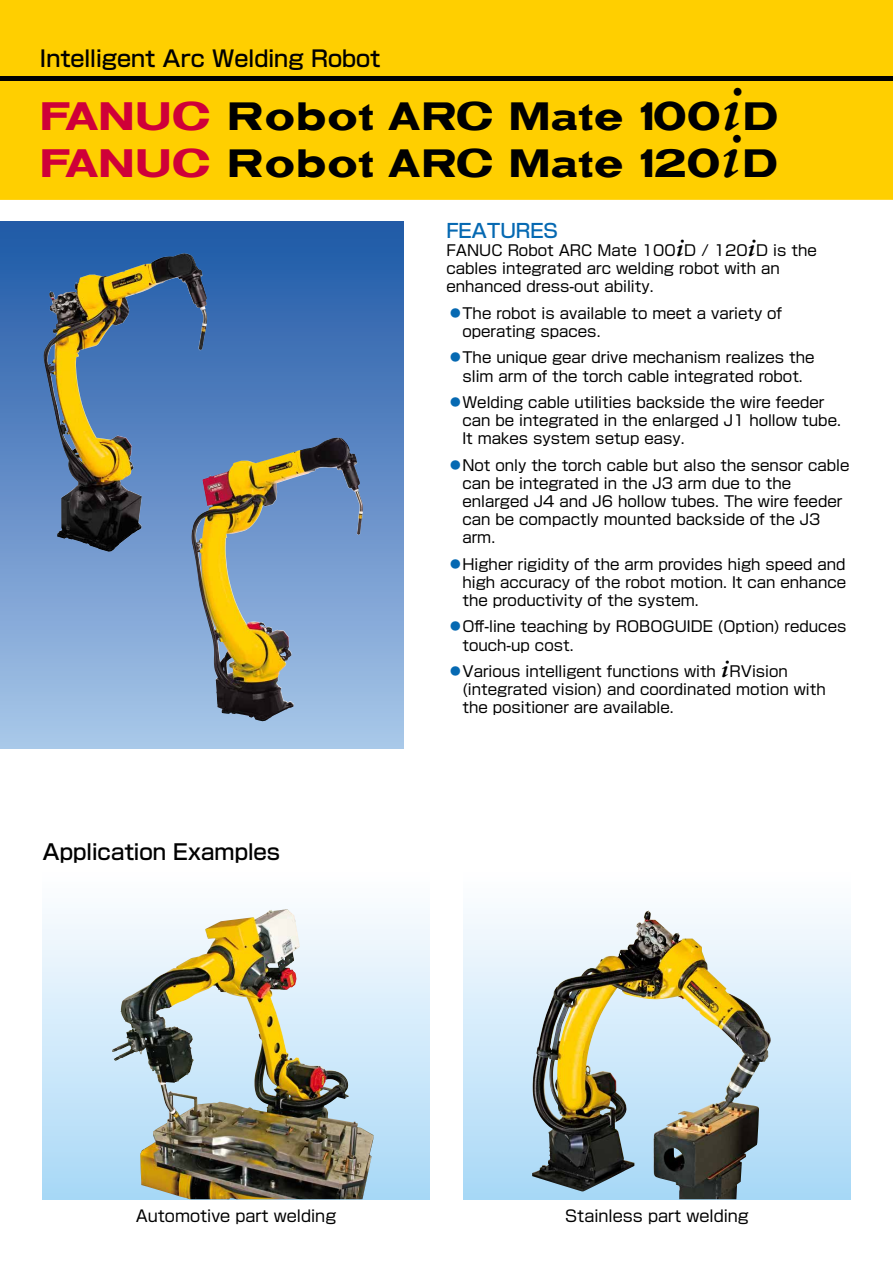
<style>
.page{position:relative;width:893px;height:1263px;background:#fff}
.page>*{position:absolute;margin:0;border:0;box-sizing:border-box;transform-origin:0 0}
.t1{font:38.25px/46.8px "Fanuc Logo 1.0 Regular";color:#000}
.t2{font:500 22.35px "Shin Go Pro";color:#000}
.t3{font:500 21.3px "Shin Go Pro";color:#000}
.t4{font:500 19.2px "Shin Go Pro";color:#0669b2}
.t5{font:15.9px "Shin Go Pro";color:#000}
.t6{font:14.85px/18px "Shin Go Pro";color:#000}
.s1{color:#cf0038}
.s2{font-family:"Fanuc Logo 1.0 Regular"}
.s3{font-weight:500;font-size:10.65px;color:#0669b2}
</style>
<div class="page">
<div style="left:0;top:0;width:893px;height:200px;background:#ffcf00"></div>
<hr style="left:0;top:77px;width:893px;height:4px;background:#000">
<svg style="left:463px;top:910px;width:387px;height:289px;background:#b9cbcf"></svg>
<img style="left:43px;top:909px;width:386px;height:290px">
<img style="left:112px;top:909px;width:174px;height:143px">
<img style="left:532px;top:911px;width:116px;height:253px">
<svg style="left:0;top:221px;width:404px;height:527px;background:#6288b8"></svg>
<img style="left:49px;top:253px;width:134px;height:63px">
<img style="left:191px;top:438px;width:141px;height:276px">
<h2 class="t2" style="left:39px;top:40px;width:342px">Intelligent Arc Welding Robot</h2>
<h1 class="t1" style="left:40px;top:89px;width:740px"><span class="s1">&lt;</span> Robot ARC Mate 100+D <span class="s1">&lt;</span> Robot ARC Mate 120+D</h1>
<h3 class="t3" style="left:43px;top:835px;width:239px">Application Examples</h3>
<p class="t4" style="left:446px;top:215px;width:113px">FEATURES</p>
<p class="t6" style="left:446px;top:240px;width:372px">FANUC Robot ARC Mate 100<span class="s2">+</span>D / 120<span class="s2">+</span>D is the cables integrated arc welding robot with an enhanced dress-out ability.</p>
<p class="t6" style="left:462px;top:302px;width:321px;text-indent:-12px"><span class="s3">●</span> The robot is available to meet a variety of operating spaces.</p>
<p class="t6" style="left:450px;top:347px;width:366px;text-align:center"><span class="s3">●</span> The unique gear drive mechanism realizes the slim arm of the torch cable integrated robot.</p>
<p class="t6" style="left:462px;top:392px;width:380px;text-indent:-12px"><span class="s3">●</span> Welding cable utilities backside the wire feeder can be integrated in the enlarged J1 hollow tube.<br>It makes system setup easy.</p>
<p class="t6" style="left:462px;top:454px;width:388px;text-indent:-12px"><span class="s3">●</span> Not only the torch cable but also the sensor cable can be integrated in the J3 arm due to the enlarged J4 and J6 hollow tubes. The wire feeder can be compactly mounted backside of the J3 arm.</p>
<p class="t6" style="left:462px;top:553px;width:385px;text-align:justify;text-indent:-12px"><span class="s3">●</span> Higher rigidity of the arm provides high speed and high accuracy of the robot motion. It can enhance the productivity of the system.</p>
<p class="t6" style="left:462px;top:616px;width:385px;text-indent:-12px"><span class="s3">●</span> Off-line teaching by ROBOGUIDE (Option) reduces touch-up cost.</p>
<p class="t6" style="left:462px;top:661px;width:365px;text-indent:-12px"><span class="s3">●</span> Various intelligent functions with <span class="s2">+</span>RVision (integrated vision) and coordinated motion with the positioner are available.</p>
<p class="t5" style="left:136px;top:1203px;width:202px">Automotive part welding</p>
<p class="t5" style="left:565px;top:1203px;width:185px">Stainless part welding</p>
</div>
